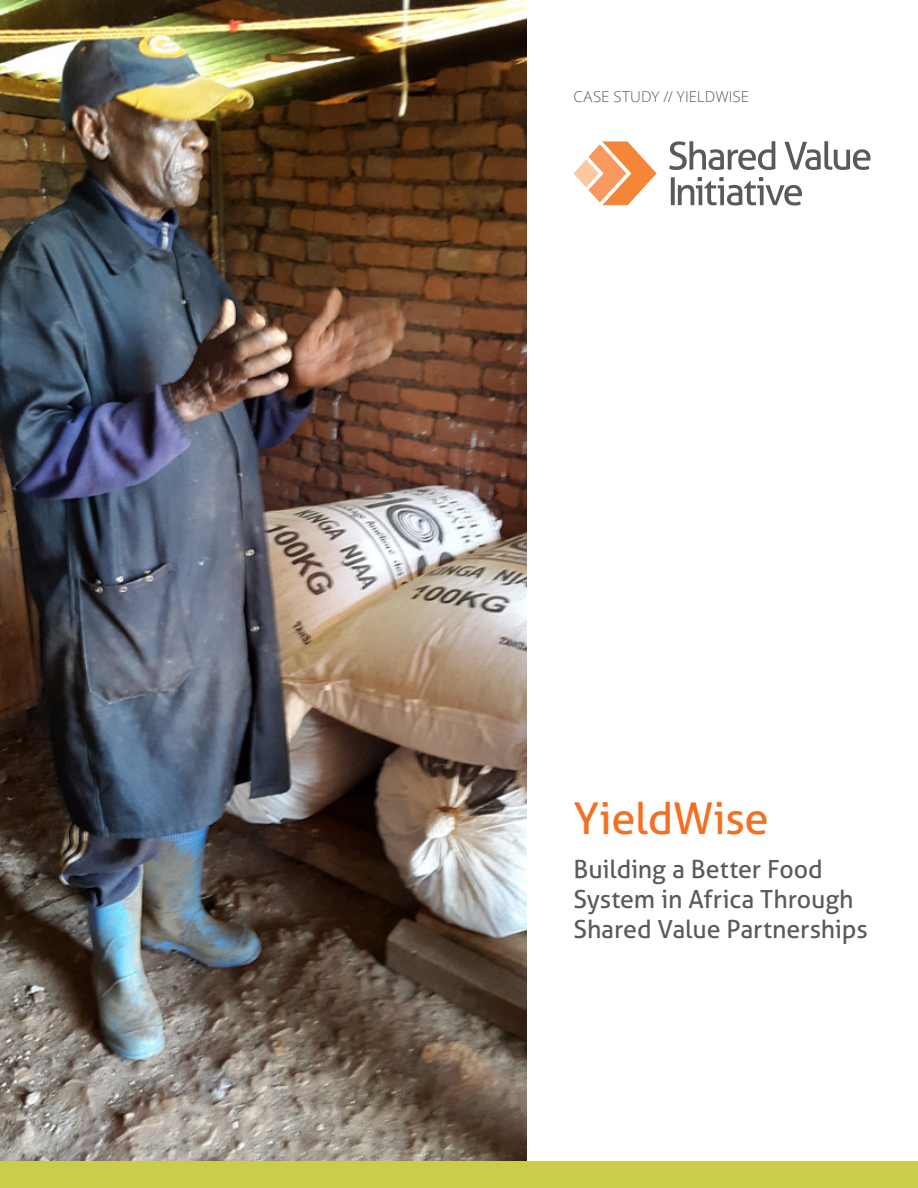
<style>
.page{position:relative;width:918px;height:1188px;background:#fff}
.page>*{position:absolute;margin:0;border:0;box-sizing:border-box;transform-origin:0 0}
.t1{font:43.8px "Aller";letter-spacing:-.01em;color:#f36f21}
.t2{font:25.05px/30px "Aller";letter-spacing:-.005em;color:#5b5a5b}
.t3{font:300 15px "Open Sans";letter-spacing:.005em;color:#5b5a5b}
</style>
<div class="page">
<img style="left:0;top:0;width:526px;height:1161px">
<div style="left:0;top:1161px;width:918px;height:27px;background:#cbcc49"></div>
<svg style="left:669px;top:141px;width:106px;height:29px"></svg>
<svg style="left:785px;top:141px;width:85px;height:29px"></svg>
<svg style="left:671px;top:177px;width:131px;height:29px"></svg>
<svg style="left:573px;top:141px;width:84px;height:64px"></svg>
<p class="t3" style="left:573px;top:86px;width:177px">CASE STUDY // YIELDWISE</p>
<h1 class="t1" style="left:573px;top:791px;width:197px">YieldWise</h1>
<p class="t2" style="left:573px;top:854px;width:296px">Building a Better Food<br>System in Africa Through<br>Shared Value Partnerships</p>
</div>
